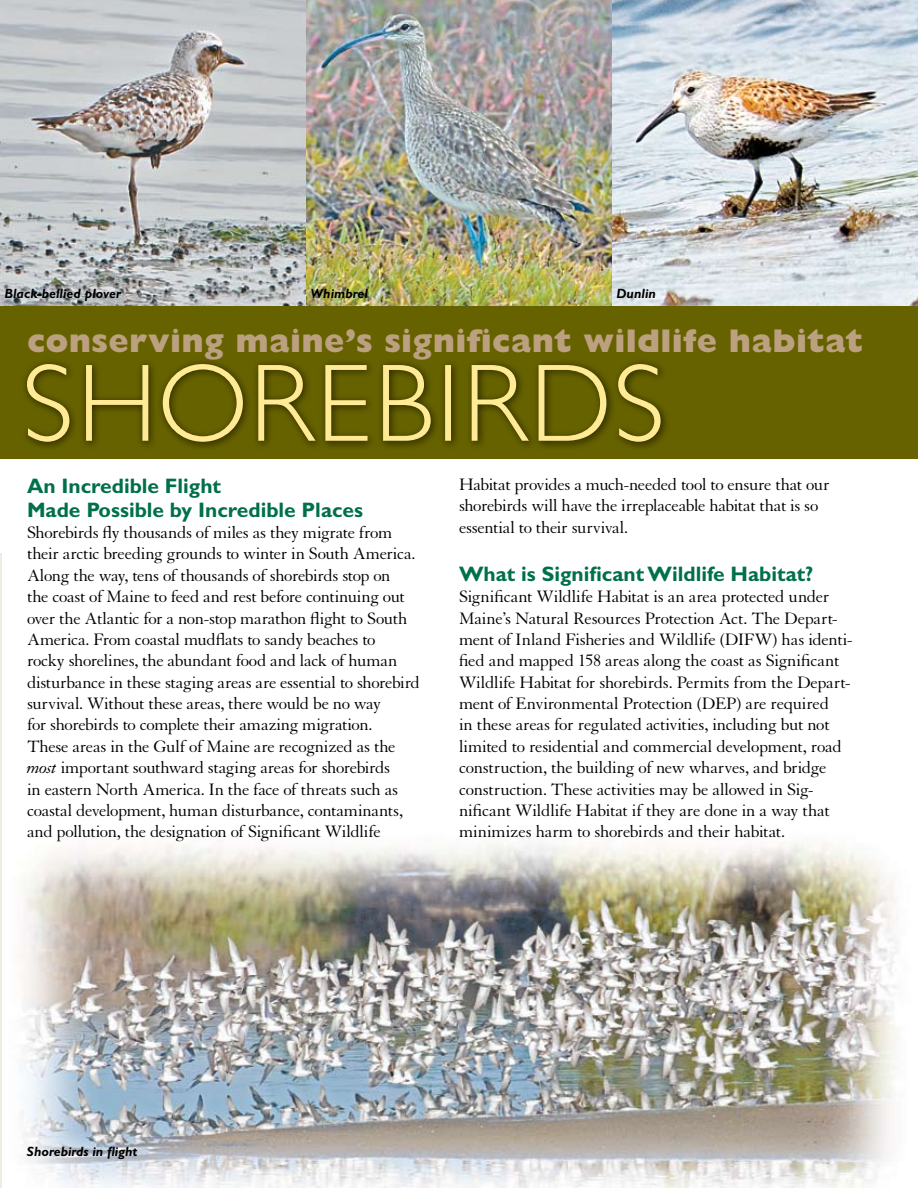
<style>
.page{position:relative;width:918px;height:1188px;background:#fff}
.page>*{position:absolute;margin:0;border:0;box-sizing:border-box;transform-origin:0 0}
.t1{font:800 33px "Gill Sans";letter-spacing:.01em;color:#bca180}
.t2{font:700 21px/24px "Gill Sans";color:#00704a}
.t3{font:18px/21.3px "Granjon";letter-spacing:-.02em;color:#000}
.t4{font:italic 700 13.5px "Gill Sans";color:#000}
.s1{font-style:italic}
</style>
<div class="page">
<img style="left:18px;top:842px;width:881px;height:346px">
<div style="left:0;top:306px;width:918px;height:153px;background:#676200"></div>
<div style="left:20px;top:357px;width:649px;height:94px;background:#000;opacity:.65"></div>
<svg style="left:27px;top:364px;width:634px;height:78px"></svg>
<img style="left:0;top:0;width:918px;height:306px">
<hr style="left:0;top:554px;width:2px;height:634px;background:#ecede2">
<p class="t4" style="left:4px;top:286px;width:118px">Black-bellied plover</p>
<p class="t4" style="left:310px;top:286px;width:59px">Whimbrel</p>
<p class="t4" style="left:616px;top:286px;width:41px">Dunlin</p>
<h1 class="t1" style="left:27px;top:322px;width:838px">conserving maine’s significant wildlife habitat</h1>
<p class="t2" style="left:27px;top:474px;width:338px">An Incredible Flight<br>Made Possible by Incredible Places</p>
<p class="t3" style="left:27px;top:522px;width:394px">Shorebirds fly thousands of miles as they migrate from their arctic breeding grounds to winter in South America.<br>Along the way, tens of thousands of shorebirds stop on<br>the coast of Maine to feed and rest before continuing out over the Atlantic for a non-stop marathon flight to South America. From coastal mudflats to sandy beaches to<br>rocky shorelines, the abundant food and lack of human disturbance in these staging areas are essential to shorebird survival. Without these areas, there would be no way<br>for shorebirds to complete their amazing migration.<br>These areas in the Gulf of Maine are recognized as the <span class="s1">most</span> important southward staging areas for shorebirds<br>in eastern North America. In the face of threats such as coastal development, human disturbance, contaminants, and pollution, the designation of Significant Wildlife</p>
<p class="t3" style="left:459px;top:474px;width:372px">Habitat provides a much-needed tool to ensure that our shorebirds will have the irreplaceable habitat that is so essential to their survival.</p>
<p class="t2" style="left:459px;top:562px;width:356px">What is Significant Wildlife Habitat?</p>
<p class="t3" style="left:459px;top:586px;width:395px">Significant Wildlife Habitat is an area protected under Maine’s Natural Resources Protection Act. The Depart&shy;ment of Inland Fisheries and Wildlife (DIFW) has identi&shy;fied and mapped 158 areas along the coast as Significant Wildlife Habitat for shorebirds. Permits from the Depart&shy;ment of Environmental Protection (DEP) are required<br>in these areas for regulated activities, including but not limited to residential and commercial development, road construction, the building of new wharves, and bridge construction. These activities may be allowed in Sig&shy;nificant Wildlife Habitat if they are done in a way that minimizes harm to shorebirds and their habitat.</p>
<p class="t4" style="left:27px;top:1144px;width:112px">Shorebirds in flight</p>
</div>
